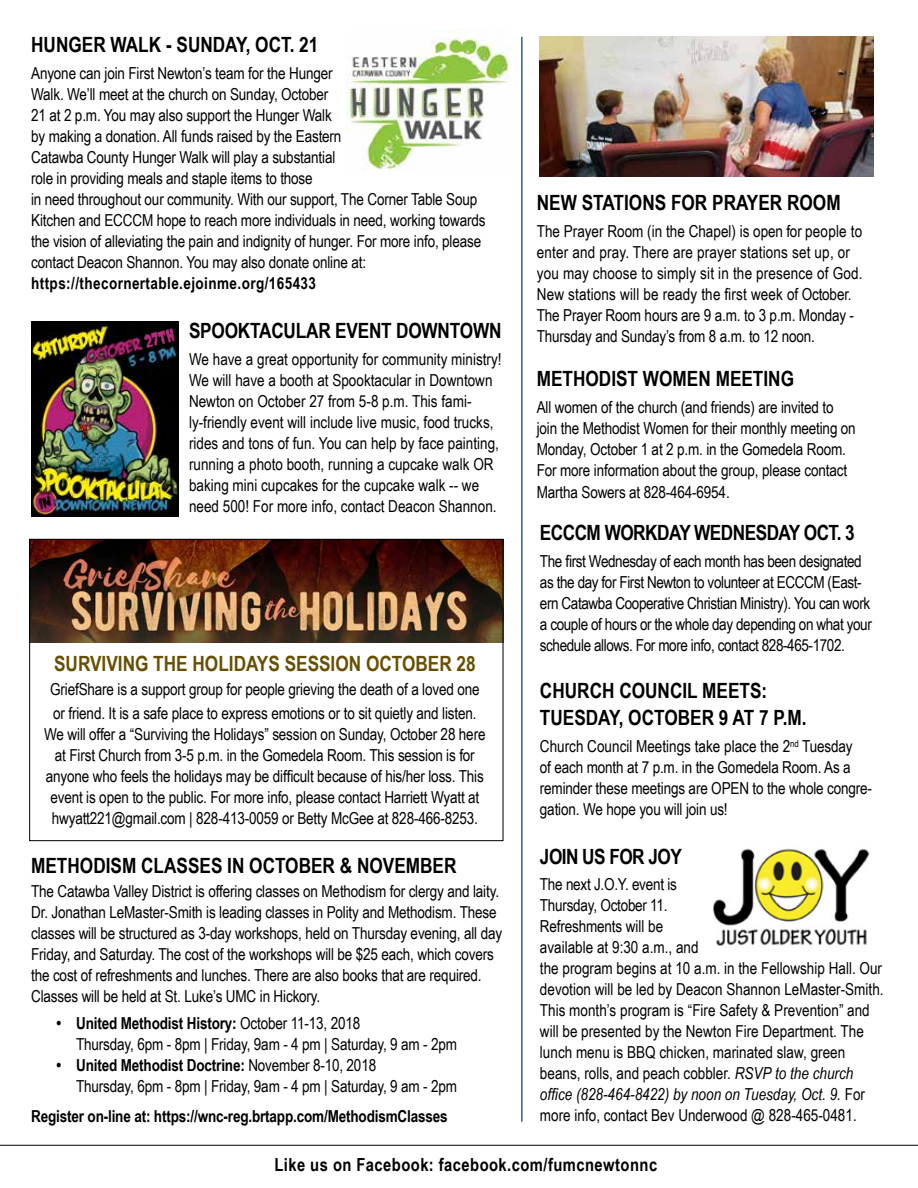
<style>
.page{position:relative;width:918px;height:1188px;background:#fff}
.page>*{position:absolute;margin:0;border:0;box-sizing:border-box;transform-origin:0 0}
.t1{font:700 21px "Arial Narrow";color:#000}
.t2{font:700 21px "Arial Narrow";color:#684f00}
.t3{font:700 21px "Arial Narrow";letter-spacing:-.025em;color:#000}
.t4{font:700 18px "Arial Narrow";letter-spacing:.025em;color:#000}
.t5{font:18px "Creepster";color:#b02c77;scale:.96 1}
.t6{font:16.5px/21px "Arial Narrow";letter-spacing:-.01em;color:#000}
.t7{font:16.5px/21px "Arial Narrow";letter-spacing:.01em;color:#000}
.t8{font:700 16.5px "Arial Narrow";letter-spacing:-.01em;color:#000}
.t9{font:700 16.5px "Arial Narrow";letter-spacing:.025em;color:#000}
.s1{font-weight:700}
.s2{font-style:italic}
</style>
<div class="page">
<hr style="left:0;top:1145px;width:918px;height:1px;background:#000">
<hr style="left:521px;top:37px;width:2px;height:1085px;background:#315c8f">
<img style="left:713px;top:848px;width:156px;height:98px">
<img style="left:345px;top:31px;width:167px;height:139px">
<img style="left:31px;top:325px;width:148px;height:191px">
<svg style="left:139px;top:327px;width:24px;height:26px"></svg>
<img style="left:31px;top:541px;width:470px;height:101px">
<div style="left:29px;top:539px;width:474px;height:302px;border:1px solid #000"></div>
<img style="left:540px;top:37px;width:333px;height:140px">
<p class="t1" style="left:31px;top:29px;width:289px">HUNGER WALK - SUNDAY, OCT. 21</p>
<p class="t6" style="left:31px;top:62px;width:456px">Anyone can join First Newton’s team for the Hunger<br>Walk. We’ll meet at the church on Sunday, October<br>21 at 2 p.m. You may also support the Hunger Walk<br>by making a donation. All funds raised by the Eastern<br>Catawba County Hunger Walk will play a substantial<br>role in providing meals and staple items to those<br>in need throughout our community. With our support, The Corner Table Soup Kitchen and ECCCM hope to reach more individuals in need, working towards the vision of alleviating the pain and indignity of hunger. For more info, please contact Deacon Shannon. You may also donate online at:</p>
<p class="t9" style="left:31px;top:271px;width:286px">https://thecornertable.ejoinme.org/165433</p>
<p class="t5" style="left:142px;top:332px;width:33px;rotate:-15deg">27TH</p>
<p class="t1" style="left:189px;top:315px;width:314px">SPOOKTACULAR EVENT DOWNTOWN</p>
<p class="t6" style="left:189px;top:348px;width:314px">We have a great opportunity for community ministry!<br>We will have a booth at Spooktacular in Downtown Newton on October 27 from 5-8 p.m. This fami&shy;ly-friendly event will include live music, food trucks, rides and tons of fun. You can help by face painting, running a photo booth, running a cupcake walk OR baking mini cupcakes for the cupcake walk -- we need 500! For more info, contact Deacon Shannon.</p>
<p class="t2" style="left:54px;top:648px;width:423px">SURVIVING THE HOLIDAYS SESSION OCTOBER 28</p>
<p class="t6" style="left:50px;top:677px;width:431px;line-height:24px">GriefShare is a support group for people grieving the death of a loved one or friend. It is a safe place to express emotions or to sit quietly and listen.</p>
<p class="t6" style="left:44px;top:723px;width:443px;text-align:center">We will offer a “Surviving the Holidays” session on Sunday, October 28 here at First Church from 3-5 p.m. in the Gomedela Room. This session is for anyone who feels the holidays may be difficult because of his/her loss. This event is open to the public. For more info, please contact Harriett Wyatt at hwyatt221@gmail.com | 828-413-0059 or Betty McGee at 828-466-8253.</p>
<p class="t1" style="left:31px;top:850px;width:427px">METHODISM CLASSES IN OCTOBER &amp; NOVEMBER</p>
<p class="t6" style="left:31px;top:880px;width:473px">The Catawba Valley District is offering classes on Methodism for clergy and laity.<br>Dr. Jonathan LeMaster-Smith is leading classes in Polity and Methodism. These classes will be structured as 3-day workshops, held on Thursday evening, all day Friday, and Saturday. The cost of the workshops will be $25 each, which covers the cost of refreshments and lunches. There are also books that are required.<br>Classes will be held at St. Luke’s UMC in Hickory.</p>
<p class="t6" style="left:76px;top:1012px;width:383px;text-indent:-20px"><span class="s1">• United Methodist History:</span> October 11-13, 2018<br>Thursday, 6pm - 8pm | Friday, 9am - 4 pm | Saturday, 9 am - 2pm</p>
<p class="t6" style="left:76px;top:1054px;width:383px;text-indent:-20px"><span class="s1">• United Methodist Doctrine:</span> November 8-10, 2018<br>Thursday, 6pm - 8pm | Friday, 9am - 4 pm | Saturday, 9 am - 2pm</p>
<p class="t8" style="left:31px;top:1104px;width:418px">Register on-line at: https://wnc-reg.brtapp.com/MethodismClasses</p>
<p class="t1" style="left:537px;top:187px;width:147px">NEW STATIONS for</p>
<p class="t1" style="left:712px;top:187px;width:24px">Prayer</p>
<p class="t1" style="left:787px;top:187px;width:27px">Room</p>
<p class="t7" style="left:537px;top:220px;width:327px">The Prayer Room (in the Chapel) is open for people to enter and pray. There are prayer stations set up, or you may choose to simply sit in the presence of God.<br>New stations will be ready the first week of October.<br>The Prayer Room hours are 9 a.m. to 3 p.m. Monday - Thursday and Sunday’s from 8 a.m. to 12 noon.</p>
<p class="t1" style="left:537px;top:362px;width:27px">Methodist</p>
<p class="t1" style="left:643px;top:362px;width:15px">Women</p>
<p class="t1" style="left:716px;top:362px;width:26px">Meeting</p>
<p class="t6" style="left:537px;top:396px;width:321px">All women of the church (and friends) are invited to join the Methodist Women for their monthly meeting on Monday, October 1 at 2 p.m. in the Gomedela Room.<br>For more information about the group, please contact</p>
<p class="t6" style="left:537px;top:481px;width:195px">Martha Sowers at 828-464-6954.</p>
<p class="t1" style="left:540px;top:517px;width:80px">ECCCM Wor</p>
<p class="t1" style="left:645px;top:517px;width:24px">kday</p>
<p class="t1" style="left:694px;top:517px;width:13px">Wednesday</p>
<p class="t1" style="left:804px;top:517px;width:52px">OCT. 3</p>
<p class="t6" style="left:540px;top:550px;width:333px">The first Wednesday of each month has been designated as the day for First Newton to volunteer at ECCCM (East&shy;ern Catawba Cooperative Christian Ministry). You can work a couple of hours or the whole day depending on what your schedule allows. For more info, contact 828-465-1702.</p>
<p class="t1" style="left:540px;top:675px;width:26px">Church</p>
<p class="t1" style="left:619px;top:675px;width:25px">Council</p>
<p class="t1" style="left:702px;top:675px;width:67px">MEETS:</p>
<p class="t1" style="left:540px;top:702px;width:115px">TUESDAY, October</p>
<p class="t1" style="left:719px;top:702px;width:89px">9 AT 7 p.m.</p>
<p class="t6" style="left:540px;top:735px;width:334px">Church Council Meetings take place the 2<sup>nd</sup> Tuesday<br>of each month at 7 p.m. in the Gomedela Room. As a reminder these meetings are OPEN to the whole congre&shy;gation. We hope you will join us!</p>
<p class="t3" style="left:540px;top:841px;width:143px">JOIN US FOR JOY</p>
<p class="t6" style="left:540px;top:873px;width:345px">The next J.O.Y. event is<br>Thursday, October 11.<br>Refreshments will be<br>available at 9:30 a.m., and<br>the program begins at 10 a.m. in the Fellowship Hall. Our devotion will be led by Deacon Shannon LeMaster-Smith.<br>This month’s program is “Fire Safety &amp; Prevention” and will be presented by the Newton Fire Department. The lunch menu is BBQ chicken, marinated slaw, green beans, rolls, and peach cobbler. <span class="s2">RSVP to the church office (828-464-8422) by noon on Tuesday, Oct. 9.</span> For more info, contact Bev Underwood @ 828-465-0481.</p>
<p class="t4" style="left:274px;top:1151px;width:384px">Like us on Facebook: facebook.com/fumcnewtonnc</p>
</div>
